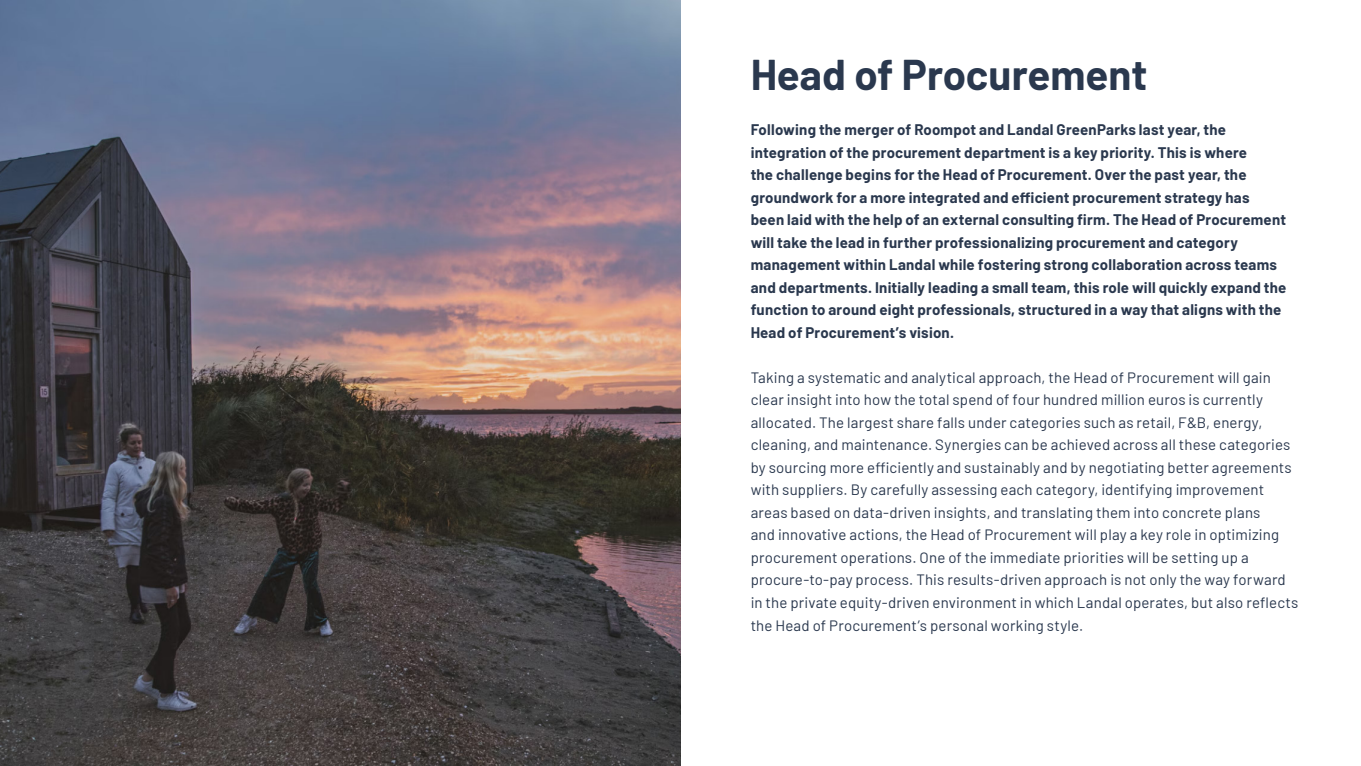
<style>
.page{position:relative;width:1361px;height:766px;background:#fff}
.page>*{position:absolute;margin:0;border:0;box-sizing:border-box;transform-origin:0 0}
.t1{font:700 42px "Barlow";color:#2a384e}
.t2{font:15px/22.5px "Barlow";letter-spacing:.01em;color:#2a384e}
.t3{font:700 15px/22.5px "Barlow";letter-spacing:.015em;color:#2a384e}
</style>
<div class="page">
<img style="left:0;top:0;width:680px;height:765px">
<p class="t1" style="left:750px;top:44px;width:398px">Head of Procurement</p>
<p class="t3" style="left:750px;top:117px;width:537px">Following the merger of Roompot and Landal GreenParks last year, the integration of the procurement department is a key priority. This is where<br>the challenge begins for the Head of Procurement. Over the past year, the groundwork for a more integrated and efficient procurement strategy has been laid with the help of an external consulting firm. The Head of Procurement will take the lead in further professionalizing procurement and category management within Landal while fostering strong collaboration across teams and departments. Initially leading a small team, this role will quickly expand the function to around eight professionals, structured in a way that aligns with the Head of Procurement’s vision.</p>
<p class="t2" style="left:750px;top:365px;width:549px">Taking a systematic and analytical approach, the Head of Procurement will gain clear insight into how the total spend of four hundred million euros is currently allocated. The largest share falls under categories such as retail, F&amp;B, energy, cleaning, and maintenance. Synergies can be achieved across all these categories by sourcing more efficiently and sustainably and by negotiating better agreements with suppliers. By carefully assessing each category, identifying improvement areas based on data-driven insights, and translating them into concrete plans<br>and innovative actions, the Head of Procurement will play a key role in optimizing procurement operations. One of the immediate priorities will be setting up a procure-to-pay process. This results-driven approach is not only the way forward in the private equity-driven environment in which Landal operates, but also reflects the Head of Procurement’s personal working style.</p>
</div>
